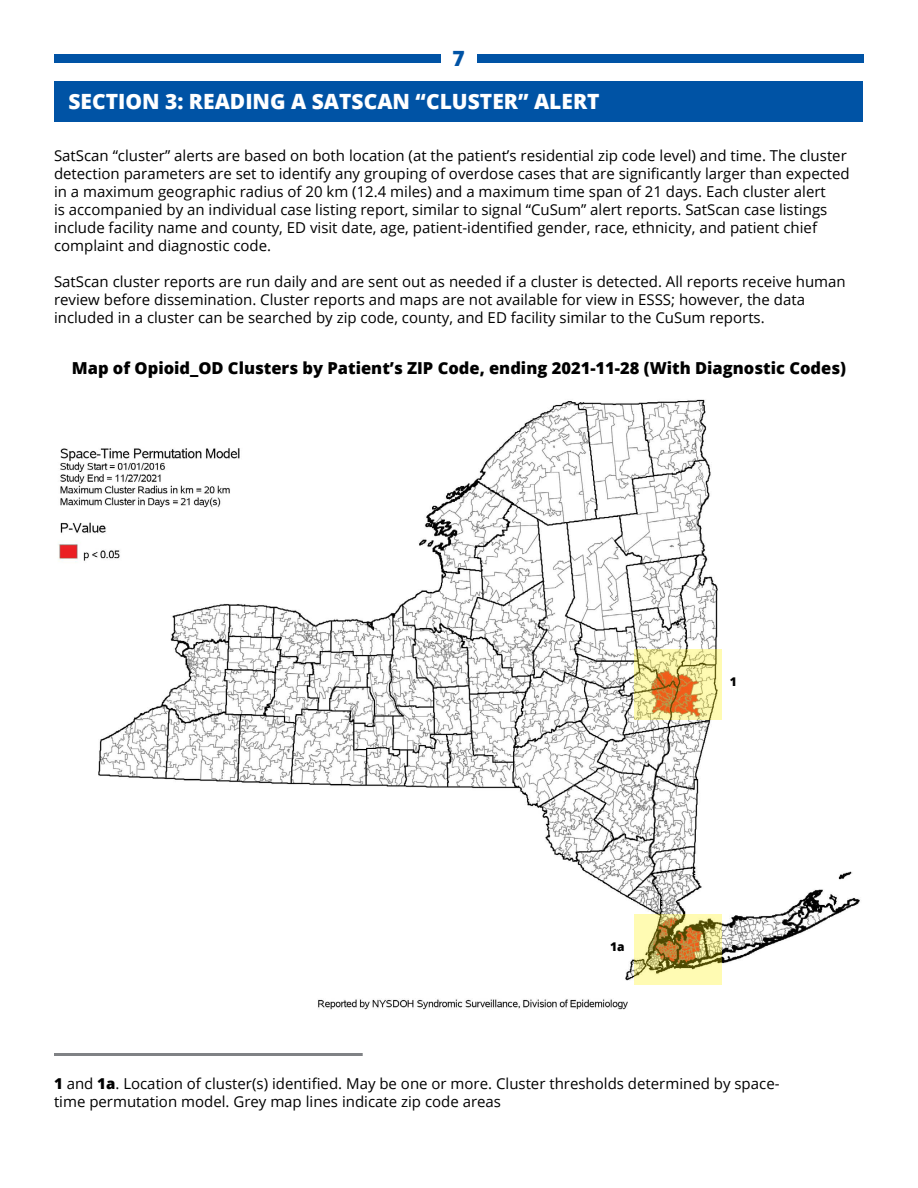
<style>
.page{position:relative;width:918px;height:1188px;background:#fff}
.page>*{position:absolute;margin:0;border:0;box-sizing:border-box;transform-origin:0 0}
.t1{font:800 21px "Open Sans";color:#fff}
.t2{font:800 21px "Open Sans";color:#0053a5}
.t3{font:800 16.5px "Open Sans";color:#000}
.t4{font:15px/18px "Open Sans";color:#000}
.t5{font:800 12px "Open Sans";color:#000}
.s1{font-weight:800}
</style>
<div class="page">
<div style="left:55px;top:81px;width:808px;height:41px;background:#0053a5"></div>
<img style="left:58px;top:399px;width:802px;height:611px">
<svg style="left:634px;top:650px;width:88px;height:70px;background:#e1c47c"></svg>
<svg style="left:634px;top:914px;width:88px;height:71px;background:#cbba72"></svg>
<hr style="left:54px;top:1053px;width:309px;height:3px;background:#808285">
<div style="left:54px;top:54px;width:810px;height:9px;background:#0053a5"></div>
<div style="left:441px;top:50px;width:35px;height:22px;background:#fff"></div>
<h1 class="t2" style="left:453px;top:42px;width:14px">7</h1>
<h1 class="t1" style="left:68px;top:86px;width:533px">SECTION 3: READING A SATSCAN “CLUSTER” ALERT</h1>
<p class="t4" style="left:54px;top:146px;width:797px">SatScan “cluster” alerts are based on both location (at the patient’s residential zip code level) and time. The cluster detection parameters are set to identify any grouping of overdose cases that are significantly larger than expected in a maximum geographic radius of 20 km (12.4 miles) and a maximum time span of 21 days. Each cluster alert<br>is accompanied by an individual case listing report, similar to signal “CuSum” alert reports. SatScan case listings include facility name and county, ED visit date, age, patient-identified gender, race, ethnicity, and patient chief complaint and diagnostic code.</p>
<p class="t4" style="left:54px;top:272px;width:793px">SatScan cluster reports are run daily and are sent out as needed if a cluster is detected. All reports receive human review before dissemination. Cluster reports and maps are not available for view in ESSS; however, the data included in a cluster can be searched by zip code, county, and ED facility similar to the CuSum reports.</p>
<p class="t3" style="left:72px;top:356px;width:776px">Map of Opioid_OD Clusters by Patient’s ZIP Code, ending 2021-11-28 (With Diagnostic Codes)</p>
<p class="t5" style="left:610px;top:937px;width:16px">1a</p>
<p class="t5" style="left:730px;top:672px;width:9px">1</p>
<p class="t4" style="left:54px;top:1074px;width:727px"><span class="s1">1</span> and <span class="s1">1a</span>. Location of cluster(s) identified. May be one or more. Cluster thresholds determined by space&shy;time permutation model. Grey map lines indicate zip code areas</p>
</div>
